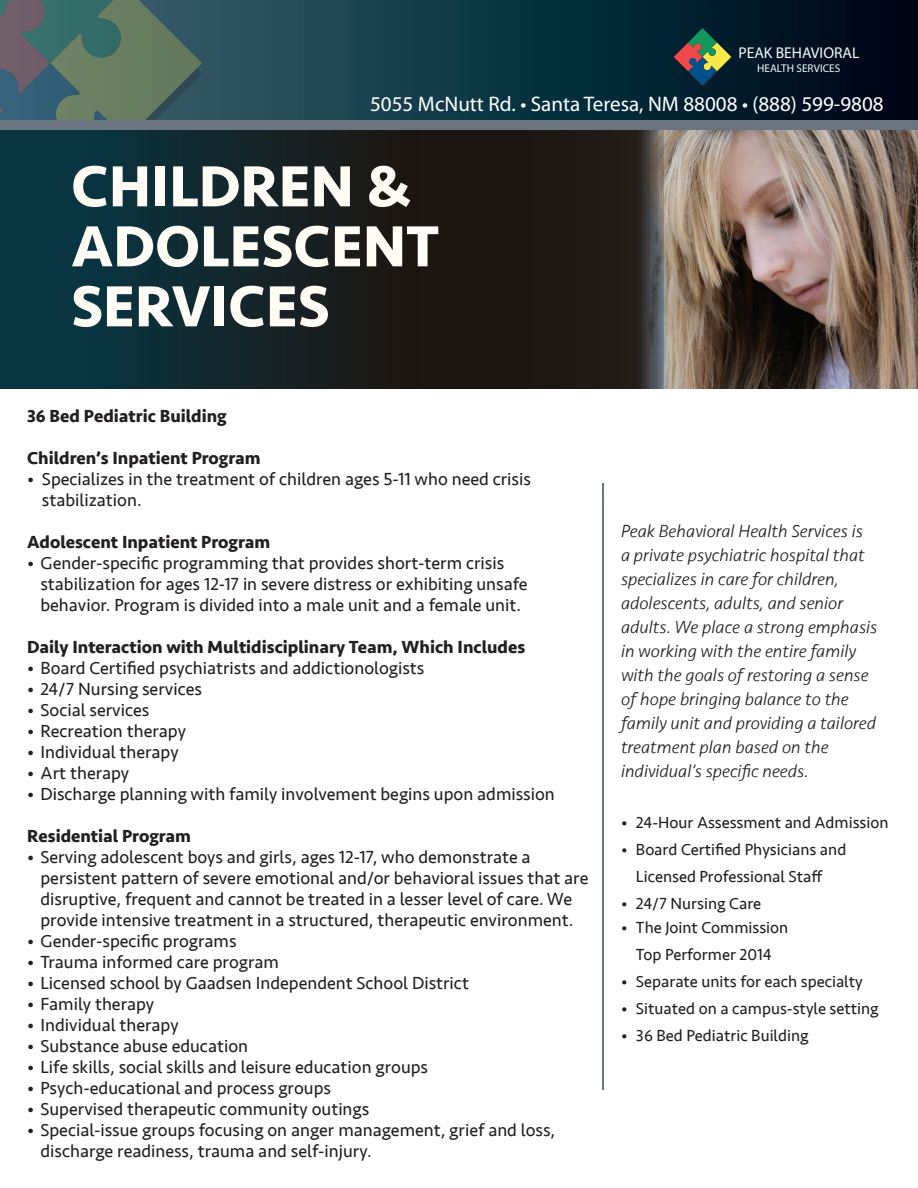
<style>
.page{position:relative;width:918px;height:1188px;background:#fff}
.page>*{position:absolute;margin:0;border:0;box-sizing:border-box;transform-origin:0 0}
.t1{font:700 60px/60px "Seravek";color:#fefcf4}
.t2{font:21.15px "Myriad Pro";color:#fff}
.t3{font:18px/21px "Seravek";color:#231f20}
.t4{font:italic 300 18px/24px "Seravek";color:#231f20}
.t5{font:700 18px "Seravek";color:#231f20}
.t6{font:16.5px/27px "Seravek";color:#231f20;text-align:center}
.t7{font:15.6px "Myriad Pro";color:#f6f8f8}
.t8{font:11.25px "Myriad Pro";color:#f6f8f8}
</style>
<div class="page">
<svg style="left:202px;top:0;width:716px;height:120px;background:#0d2d3c"></svg>
<svg style="left:0;top:0;width:202px;height:120px;background:#526d66"></svg>
<img style="left:664px;top:130px;width:254px;height:259px">
<svg style="left:0;top:130px;width:664px;height:259px;background:#172326"></svg>
<div style="left:0;top:120px;width:918px;height:10px;background:#6a7581"></div>
<hr style="left:602px;top:483px;width:2px;height:607px;background:#6a7581">
<svg style="left:674px;top:28px;width:57px;height:60px;background:#3d4f44"></svg>
<p class="t7" style="left:738px;top:43px;width:123px">PEAK BEHAVIORAL</p>
<p class="t8" style="left:757px;top:61px;width:85px">HEALTH SERVICES</p>
<p class="t2" style="left:370px;top:91px;width:515px">5055 McNutt Rd. • Santa Teresa, NM 88008 • (888) 599-9808</p>
<h1 class="t1" style="left:71px;top:155px;width:369px">CHILDREN &amp;<br>ADOLESCENT<br>SERVICES</h1>
<p class="t5" style="left:27px;top:401px;width:201px">36 Bed Pediatric Building</p>
<p class="t5" style="left:27px;top:443px;width:235px">Children’s Inpatient Program</p>
<p class="t3" style="left:42px;top:468px;width:490px;text-indent:-15px">• Specializes in the treatment of children ages 5-11 who need crisis stabilization.</p>
<p class="t5" style="left:27px;top:527px;width:245px">Adolescent Inpatient Program</p>
<p class="t3" style="left:41px;top:552px;width:489px;text-indent:-14px">• Gender-specific programming that provides short-term crisis stabilization for ages 12-17 in severe distress or exhibiting unsafe behavior. Program is divided into a male unit and a female unit.</p>
<p class="t5" style="left:27px;top:632px;width:500px">Daily Interaction with Multidisciplinary Team, Which Includes</p>
<p class="t3" style="left:27px;top:657px;width:399px">• Board Certified psychiatrists and addictionologists</p>
<p class="t3" style="left:27px;top:678px;width:176px">• 24/7 Nursing services</p>
<p class="t3" style="left:27px;top:699px;width:124px">• Social services</p>
<p class="t3" style="left:27px;top:720px;width:160px">• Recreation therapy</p>
<p class="t3" style="left:27px;top:741px;width:153px">• Individual therapy</p>
<p class="t3" style="left:27px;top:762px;width:104px">• Art therapy</p>
<p class="t3" style="left:27px;top:783px;width:529px">• Discharge planning with family involvement begins upon admission</p>
<p class="t5" style="left:27px;top:821px;width:166px">Residential Program</p>
<p class="t3" style="left:40px;top:846px;width:549px;text-indent:-14px">• Serving adolescent boys and girls, ages 12-17, who demonstrate a persistent pattern of severe emotional and/or behavioral issues that are disruptive, frequent and cannot be treated in a lesser level of care. We provide intensive treatment in a structured, therapeutic environment.</p>
<p class="t3" style="left:27px;top:930px;width:211px">• Gender-specific programs</p>
<p class="t3" style="left:27px;top:951px;width:254px">• Trauma informed care program</p>
<p class="t3" style="left:27px;top:972px;width:444px">• Licensed school by Gaadsen Independent School District</p>
<p class="t3" style="left:27px;top:993px;width:129px">• Family therapy</p>
<p class="t3" style="left:27px;top:1014px;width:153px">• Individual therapy</p>
<p class="t3" style="left:27px;top:1035px;width:223px">• Substance abuse education</p>
<p class="t3" style="left:27px;top:1056px;width:403px">• Life skills, social skills and leisure education groups</p>
<p class="t3" style="left:27px;top:1077px;width:306px">• Psych-educational and process groups</p>
<p class="t3" style="left:27px;top:1098px;width:344px">• Supervised therapeutic community outings</p>
<p class="t3" style="left:40px;top:1119px;width:516px;text-indent:-14px">• Special-issue groups focusing on anger management, grief and loss, discharge readiness, trauma and self-injury.</p>
<p class="t4" style="left:621px;top:519px;width:258px">Peak Behavioral Health Services is<br>a private psychiatric hospital that specializes in care for children, adolescents, adults, and senior adults. We place a strong emphasis in working with the entire family with the goals of restoring a sense of hope bringing balance to the family unit and providing a tailored treatment plan based on the individual’s specific needs.</p>
<p class="t6" style="left:621px;top:809px;width:269px">• 24-Hour Assessment and Admission</p>
<p class="t6" style="left:621px;top:836px;width:227px">• Board Certified Physicians and<br>Licensed Professional Staff</p>
<p class="t6" style="left:621px;top:890px;width:142px">• 24/7 Nursing Care</p>
<p class="t6" style="left:621px;top:914px;width:169px">• The Joint Commission<br>Top Performer 2014</p>
<p class="t6" style="left:621px;top:968px;width:243px">• Separate units for each specialty</p>
<p class="t6" style="left:621px;top:995px;width:259px">• Situated on a campus-style setting</p>
<p class="t6" style="left:621px;top:1022px;width:189px">• 36 Bed Pediatric Building</p>
</div>
